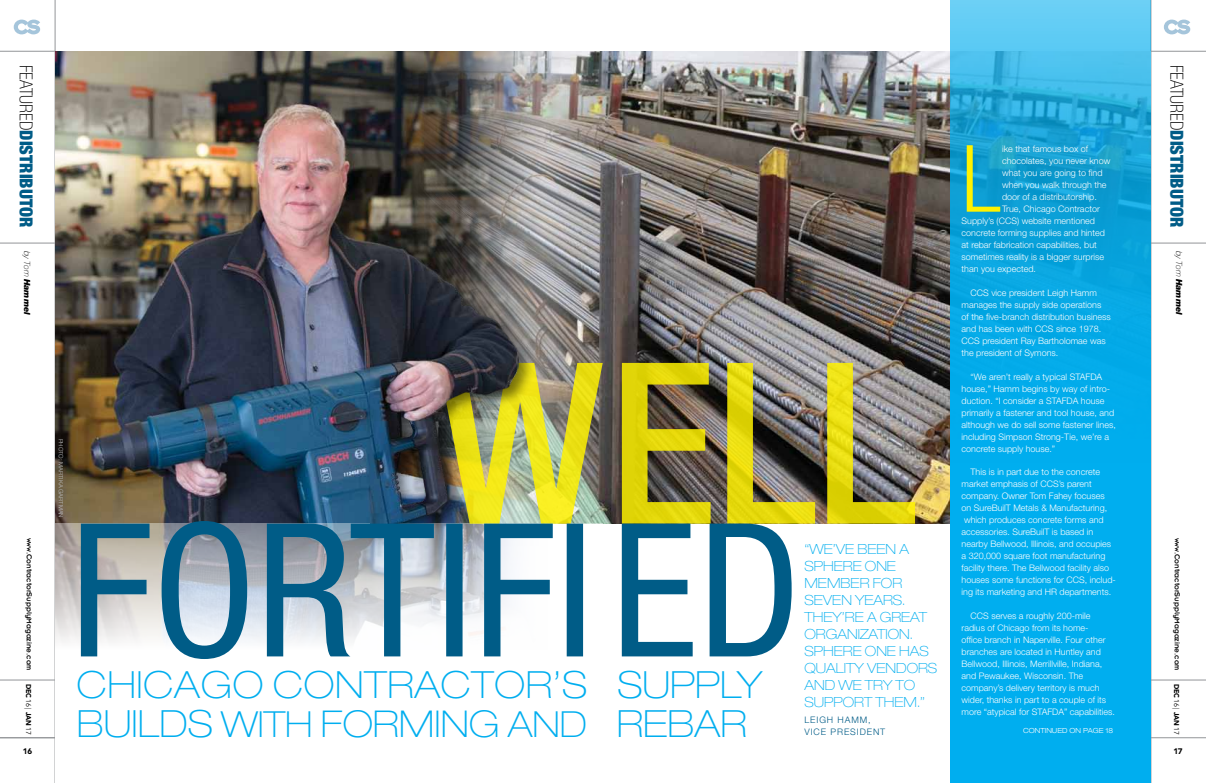
<style>
.page{position:relative;width:1206px;height:783px;background:#fff}
.page>*{position:absolute;margin:0;border:0;box-sizing:border-box;transform-origin:0 0}
.t1{font:300 condensed 93px "Helvetica Neue LT Std";color:#fff200}
.t2{font:100 expanded 37.5px/38.9px "Helvetica Neue LT Std";letter-spacing:.02em;color:#00aeef}
.t3{font:900 condensed 18px "Helvetica Neue LT Std";color:#005c87}
.t4{font:100 expanded 14px/17px "Helvetica Neue LT Std";color:#00aeef}
.t5{font:300 9px/12px "Helvetica Neue LT Std";color:#fff}
.t6{font:300 9px/12px "Helvetica Neue LT Std";letter-spacing:.1em;color:#005c87}
.t7{font:italic 900 8.5px "Helvetica Neue LT Std";letter-spacing:-.005em;color:#000}
.t8{font:8px "Insignia LT Std";color:#000}
.t9{font:900 8px "Avenir LT Std";color:#000}
.t10{font:900 7px "Avenir LT Std";letter-spacing:-.03em;color:#000}
.t11{font:300 expanded 7px "Helvetica Neue LT Std";color:#fff}
.t12{font:300 6px "Helvetica Neue LT Std";color:#bcbec0}
.s1{font-weight:100;color:#000}
.s2{font-weight:100}
.s3{font-weight:400}
.s4{font-weight:300}
.s5{font-size:36px}
.s6{font-size:37px}
</style>
<div class="page">
<hr style="left:1151px;top:0;width:1px;height:783px;background:#939598">
<hr style="left:1151px;top:680px;width:55px;height:1px;background:#939598">
<hr style="left:1151px;top:51px;width:55px;height:1px;background:#939598">
<hr style="left:1151px;top:738px;width:55px;height:1px;background:#939598">
<svg style="left:1164px;top:20px;width:26px;height:14px"></svg>
<hr style="left:1151px;top:243px;width:55px;height:1px;background:#939598">
<hr style="left:0;top:680px;width:55px;height:1px;background:#939598">
<hr style="left:0;top:51px;width:55px;height:1px;background:#939598">
<hr style="left:55px;top:0;width:1px;height:783px;background:#939598">
<hr style="left:0;top:738px;width:55px;height:1px;background:#939598">
<svg style="left:14px;top:20px;width:26px;height:14px"></svg>
<hr style="left:0;top:243px;width:55px;height:1px;background:#939598">
<img style="left:55px;top:51px;width:228px;height:473px">
<img style="left:283px;top:51px;width:667px;height:473px">
<div style="left:55px;top:524px;width:548px;height:259px;background:#fff"></div>
<img style="left:535px;top:363px;width:380px;height:161px">
<svg style="left:950px;top:0;width:201px;height:783px;background:#0face7"></svg>
<div style="left:367px;top:246px;width:168px;height:305px;background:#000;opacity:.49"></div>
<img style="left:370px;top:250px;width:148px;height:271px">
<svg style="left:81px;top:521px;width:711px;height:138px"></svg>
<h3 class="t3" style="left:37px;top:65px;width:164px;rotate:90deg"><span class="s1">Featured</span>DIStributor</h3>
<p class="t7" style="left:32px;top:251px;width:66px;rotate:90deg"><span class="s2">by Tom</span> Hammel</p>
<p class="t8" style="left:33px;top:538px;width:135px;rotate:90deg">www.ContractorSupplyMagazine.com</p>
<p class="t10" style="left:33px;top:684px;width:53px;rotate:90deg">Dec <span class="s3">16</span> <span class="s4">|</span> Jan <span class="s3">17</span></p>
<p class="t9" style="left:23px;top:746px;width:11px">16</p>
<p class="t12" style="left:65px;top:439px;width:80px;rotate:90deg">photo: Martika Gartman</p>
<h2 class="t2" style="left:77px;top:665px;width:687px">CHICAGO CONTRACTOR’S SUPPLY<br>BUILDS <span class="s5">WITH</span> <span class="s6">FORMING</span> <span class="s5">AND</span> REBAR</h2>
<h3 class="t4" style="left:805px;top:540px;width:134px">“WE’VE BEEN A<br>SPHERE ONE<br>MEMBER FOR<br>SEVEN YEARS.<br>THEY’RE A GREAT<br>ORGANIZATION.<br>SPHERE ONE HAS<br>QUALITY VENDORS<br>AND WE TRY TO<br>SUPPORT THEM.”</h3>
<p class="t6" style="left:805px;top:714px;width:82px">leig h hamm , vice president</p>
<h1 class="t1" style="left:962px;top:125px;width:41px">L</h1>
<p class="t5" style="left:1002px;top:142px;width:88px">ike that famous box of</p>
<p class="t5" style="left:1002px;top:154px;width:110px">chocolates, you never know</p>
<p class="t5" style="left:1002px;top:166px;width:102px">what you are going to find</p>
<p class="t5" style="left:1002px;top:178px;width:106px">when you walk through the</p>
<p class="t5" style="left:1002px;top:190px;width:96px">door of a distributorship.</p>
<p class="t5" style="left:1002px;top:202px;width:99px">True, Chicago Contractor</p>
<p class="t5" style="left:962px;top:214px;width:45px">Supply’s (CCS</p>
<p class="t5" style="left:962px;top:214px;width:145px;text-indent:56px">) website mentioned concrete forming supplies and hinted at rebar fabrication capabilities, but sometimes reality is a bigger surprise than you expected.</p>
<p class="t5" style="left:971px;top:286px;width:7px">CCS</p>
<p class="t5" style="left:962px;top:286px;width:151px;text-indent:30px">vice president Leigh Hamm manages the supply side operations of the five-branch distribution business and has been with CCS</p>
<p class="t5" style="left:1056px;top:322px;width:47px">since 1978.</p>
<p class="t5" style="left:962px;top:334px;width:7px">CCS</p>
<p class="t5" style="left:962px;top:334px;width:146px;text-indent:21px">president Ray Bartholomae was the president of Symons.</p>
<p class="t5" style="left:962px;top:370px;width:156px;text-indent:9px">“We aren’t really a typical STAFDA house,” Hamm begins by way of intro&shy;duction. “I consider a STAFDA house primarily a fastener and tool house, and although we do sell some fastener lines, including Simpson Strong-Tie, we’re a concrete supply house.”</p>
<p class="t5" style="left:962px;top:466px;width:140px;text-indent:9px">This is in part due to the concrete market emphasis of CCS</p>
<p class="t5" style="left:962px;top:478px;width:151px;text-indent:97px">’s parent company. Owner Tom Fahey focuses on SureBuilT Metals &amp; Manufacturing, which produces concrete forms and accessories. SureBuilT is based in nearby Bellwood, Illinois, and occupies a 320,000 square foot manufacturing facility there. The Bellwood facility also houses some functions for CCS</p>
<p class="t5" style="left:962px;top:574px;width:156px;text-indent:123px">, includ&shy;ing its marketing and HR departments.</p>
<p class="t5" style="left:971px;top:610px;width:7px">CCS</p>
<p class="t5" style="left:962px;top:610px;width:155px;text-indent:30px">serves a roughly 200-mile radius of Chicago from its home-<br>office branch in Naperville. Four other branches are located in Huntley and Bellwood, Illinois, Merrillville, Indiana, and Pewaukee, Wisconsin. The company’s delivery territory is much wider, thanks in part to a couple of its more “atypical for STAFDA” capabilities.</p>
<p class="t11" style="left:1023px;top:726px;width:92px">CONTINUED ON PAGE 18</p>
<h3 class="t3" style="left:1188px;top:65px;width:164px;rotate:90deg"><span class="s1">Featured</span>DIStributor</h3>
<p class="t7" style="left:1184px;top:251px;width:66px;rotate:90deg"><span class="s2">by Tom</span> Hammel</p>
<p class="t8" style="left:1182px;top:538px;width:135px;rotate:90deg">www.ContractorSupplyMagazine.com</p>
<p class="t10" style="left:1181px;top:684px;width:53px;rotate:90deg">Dec <span class="s3">16</span> <span class="s4">|</span> Jan <span class="s3">17</span></p>
<p class="t9" style="left:1173px;top:746px;width:11px">17</p>
</div>
